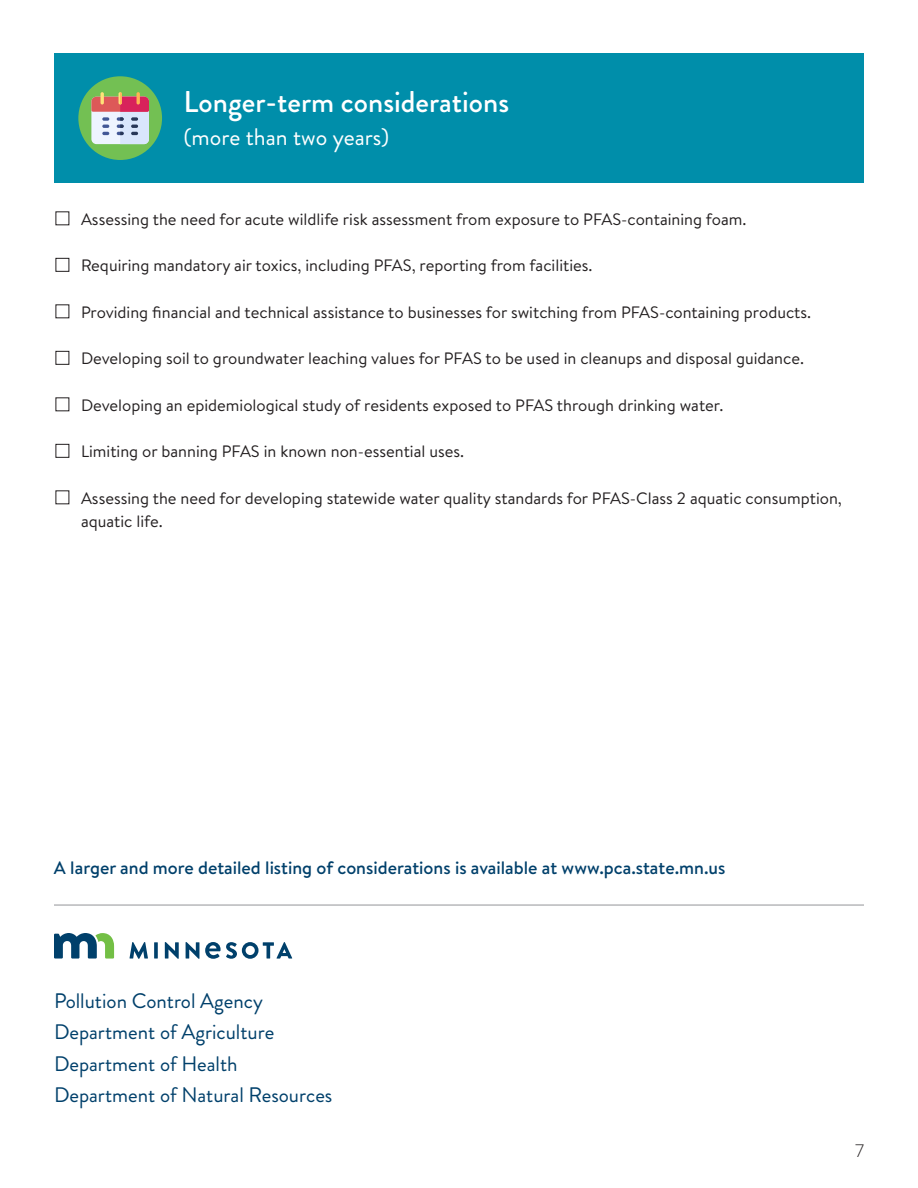
<style>
.page{position:relative;width:918px;height:1188px;background:#fff}
.page>*{position:absolute;margin:0;border:0;box-sizing:border-box;transform-origin:0 0}
.t1{font:500 30px "Brandon Grotesque";color:#fff}
.t2{font:24px "Brandon Grotesque";color:#fff}
.t3{font:21px "Brandon Grotesque";color:#00406b}
.t4{font:500 18px "Brandon Text";color:#00406b}
.t5{font:300 18px "Brandon Text";color:#231f20}
.t6{font:16.5px/23.2px "Brandon Text";color:#231f20}
</style>
<div class="page">
<svg style="left:54px;top:933px;width:60px;height:26px"></svg>
<svg style="left:130px;top:942px;width:18px;height:17px"></svg>
<svg style="left:154px;top:942px;width:4px;height:17px"></svg>
<svg style="left:165px;top:942px;width:14px;height:17px"></svg>
<svg style="left:186px;top:942px;width:13px;height:17px"></svg>
<svg style="left:205px;top:942px;width:87px;height:17px"></svg>
<div style="left:54px;top:53px;width:810px;height:130px;background:#008eaa"></div>
<div style="left:78px;top:76px;width:84px;height:84px;background:#73c053;border-radius:50%"></div>
<svg style="left:91px;top:92px;width:58px;height:52px;background:#cdafb5"></svg>
<hr style="left:54px;top:905px;width:810px;height:1px;background:#939598">
<p class="t1" style="left:184px;top:81px;width:327px">Longer-term considerations</p>
<p class="t2" style="left:184px;top:120px;width:207px">(more than two years)</p>
<p class="t6" style="left:54px;top:207px;width:694px">■ Assessing the need for acute wildlife risk assessment from exposure to PFAS-containing foam.</p>
<p class="t6" style="left:54px;top:254px;width:540px">■ Requiring mandatory air toxics, including PFAS, reporting from facilities.</p>
<p class="t6" style="left:54px;top:300px;width:759px">■ Providing financial and technical assistance to businesses for switching from PFAS-containing products.</p>
<p class="t6" style="left:54px;top:347px;width:752px">■ Developing soil to groundwater leaching values for PFAS to be used in cleanups and disposal guidance.</p>
<p class="t6" style="left:54px;top:393px;width:671px">■ Developing an epidemiological study of residents exposed to PFAS through drinking water.</p>
<p class="t6" style="left:54px;top:440px;width:412px">■ Limiting or banning PFAS in known non-essential uses.</p>
<p class="t6" style="left:81px;top:486px;width:762px;text-indent:-27px">■ Assessing the need for developing statewide water quality standards for PFAS-Class 2 aquatic consumption, aquatic life.</p>
<p class="t4" style="left:54px;top:855px;width:673px">A larger and more detailed listing of considerations is available at www.pca.state.mn.us</p>
<p class="t3" style="left:54px;top:986px;width:210px">Pollution Control Agency</p>
<p class="t3" style="left:54px;top:1018px;width:222px">Department of Agriculture</p>
<p class="t3" style="left:54px;top:1049px;width:185px">Department of Health</p>
<p class="t3" style="left:54px;top:1081px;width:280px">Department of Natural Resources</p>
<p class="t5" style="left:855px;top:1139px;width:10px">7</p>
</div>
